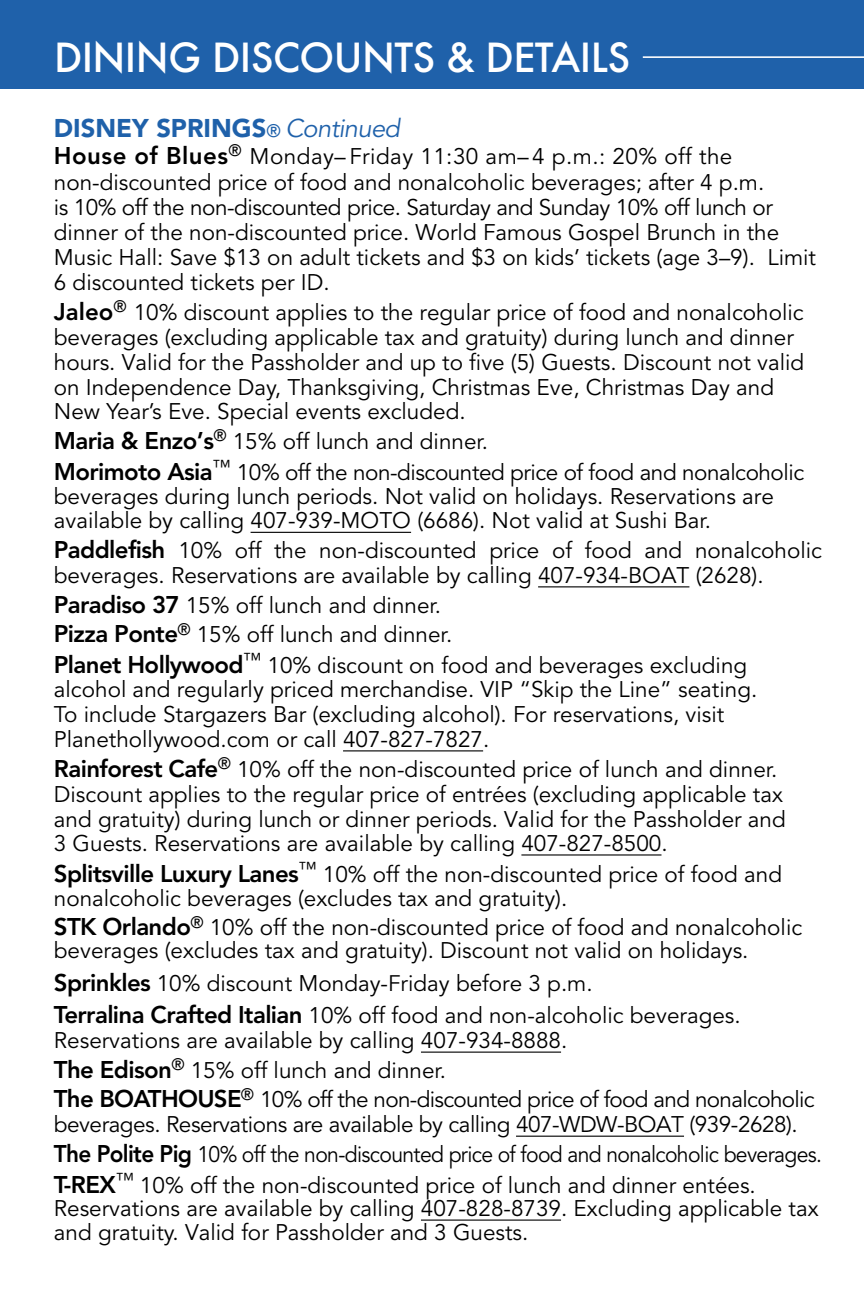
<style>
.page{position:relative;width:864px;height:1296px;background:#fff}
.page>*{position:absolute;margin:0;border:0;box-sizing:border-box;transform-origin:0 0}
.t1{font:500 39px "Futura";letter-spacing:-.015em;color:#fff}
.t2{font:900 25.5px "Avenir LT Std";color:#1f61aa}
.t3{font:22.5px/24.9px "Avenir LT Std";color:#000}
.t4{font:22.5px/30.3px "Avenir LT Std";letter-spacing:-.02em;color:#000}
.s1{font-weight:500;font-size:18px}
.s2{font-weight:400;font-style:italic}
.s3{font-weight:800;font-size:24px}
.s4{font-family:"Avenir"}
</style>
<div class="page">
<div style="left:0;top:0;width:864px;height:89px;background:#1f61aa"></div>
<hr style="left:421px;top:1220px;width:140px;height:1px;background:#000">
<hr style="left:516px;top:1136px;width:168px;height:1px;background:#000">
<hr style="left:421px;top:1052px;width:140px;height:1px;background:#000">
<hr style="left:521px;top:854px;width:140px;height:2px;background:#000">
<hr style="left:343px;top:750px;width:140px;height:1px;background:#000">
<hr style="left:538px;top:586px;width:151px;height:1px;background:#000">
<hr style="left:251px;top:532px;width:160px;height:1px;background:#000">
<hr style="left:643px;top:56px;width:221px;height:2px;background:#fff">
<h1 class="t1" style="left:54px;top:31px;width:578px">DINING DISCOUNTS &amp; DETAILS</h1>
<p class="t2" style="left:54px;top:113px;width:348px">DISNEY SPRINGS<span class="s1">®</span> <span class="s2">Continued</span></p>
<p class="t3" style="left:54px;top:144px;width:764px"><span class="s3">House of Blues</span><sup>®</sup> Monday– Friday 11:30 am– 4 p.m.: 20% off the non-discounted price of food and nonalcoholic beverages; after 4 p.m.<br>is 10% off the non-discounted price. Saturday and Sunday 10% off lunch or dinner of the non-discounted price. World Famous Gospel Brunch in the Music Hall: Save $13 on adult tickets and $3 on kids’ tickets (age 3–9). Limit 6 discounted tickets per ID.</p>
<p class="t3" style="left:54px;top:300px;width:752px"><span class="s3">Jaleo</span><sup>®</sup> 10% discount applies to the regular price of food and nonalcoholic beverages (excluding applicable tax and gratuity) during lunch and dinner hours. Valid for the Passholder and up to five (5) Guests. Discount not valid on Independence Day, Thanksgiving, Christmas Eve, Christmas Day and New Year’s Eve. Special events excluded.</p>
<p class="t4" style="left:54px;top:426px;width:752px"><span class="s3">Maria &amp; Enzo’s</span><sup>®</sup> 15% off lunch and dinner.<br><span class="s3">Morimoto Asia</span><sup>™</sup> 10% off the non-discounted price of food and nonalcoholic</p>
<p class="t3" style="left:54px;top:484px;width:722px">beverages during lunch periods. Not valid on holidays. Reservations are available by calling 407-939-MOTO (6686). Not valid at Sushi Bar.</p>
<p class="t3" style="left:54px;top:538px;width:770px"><span class="s3">Paddlefish</span> 10% off the non-discounted price of food and nonalcoholic beverages. Reservations are available by calling 407-934-BOAT (2628).</p>
<p class="t3" style="left:54px;top:590px;width:695px;line-height:30.3px"><span class="s3">Paradiso 37</span> 15% off lunch and dinner.<br><span class="s3">Pizza Ponte</span><sup>®</sup> 15% off lunch and dinner.<br><span class="s3">Planet Hollywood</span><sup>™</sup> 10% discount on food and beverages excluding</p>
<p class="t3" style="left:54px;top:678px;width:705px">alcohol and regularly priced merchandise. VIP “Skip the Line” seating.<br>To include Stargazers Bar (excluding alcohol). For reservations, visit<br>Planethollywood.com or call 407-827-7827.</p>
<p class="t3" style="left:54px;top:757px;width:733px"><span class="s3">Rainforest Cafe</span><sup>®</sup> 10% off the non-discounted price of lunch and dinner.<br>Discount applies to the regular price of entrées (excluding applicable tax and gratuity) during lunch or dinner periods. Valid for the Passholder and 3 Guests. Reservations are available by calling 407-827-8500.</p>
<p class="t3" style="left:54px;top:863px;width:730px;line-height:23.4px"><span class="s3">Splitsville Luxury Lanes</span><sup>™</sup> 10% off the non-discounted price of food and nonalcoholic beverages (excludes tax and gratuity).</p>
<p class="t3" style="left:54px;top:917px;width:750px;line-height:23.1px"><span class="s3">STK Orlando</span><sup>®</sup> 10% off the non-discounted price of food and nonalcoholic beverages (excludes tax and gratuity). Discount not valid on holidays.</p>
<p class="t3" style="left:54px;top:967px;width:688px;line-height:32.7px"><span class="s3">Sprinkles</span> 10% discount Monday-<span class="s4">Fri</span>day before 3 p.m.<br><span class="s3">Terralina Crafted Italian</span> 10% off food and non-alcoholic beverages.</p>
<p class="t3" style="left:54px;top:1026px;width:762px;line-height:29.4px">Reservations are available by calling 407-934-8888.<br><span class="s3">The Edison</span><sup>®</sup> 15% off lunch and dinner.<br><span class="s3">The BOATHOUSE</span><sup>®</sup> 10% off the non-discounted price of food and nonalcoholic</p>
<p class="t4" style="left:54px;top:1110px;width:770px">beverages. Reservations are available by calling 407-WDW-BOAT (939-2628).<br><span class="s3">The Polite Pig</span> 10% off the non-discounted price of food and nonalcoholic beverages.<br><span class="s3">T-REX</span><sup>™</sup> 10% off the non-discounted price of lunch and dinner entées.</p>
<p class="t3" style="left:54px;top:1197px;width:766px;line-height:24px">Reservations are available by calling 407-828-8739. Excluding applicable tax and gratuity. Valid for Passholder and 3 Guests.</p>
</div>
